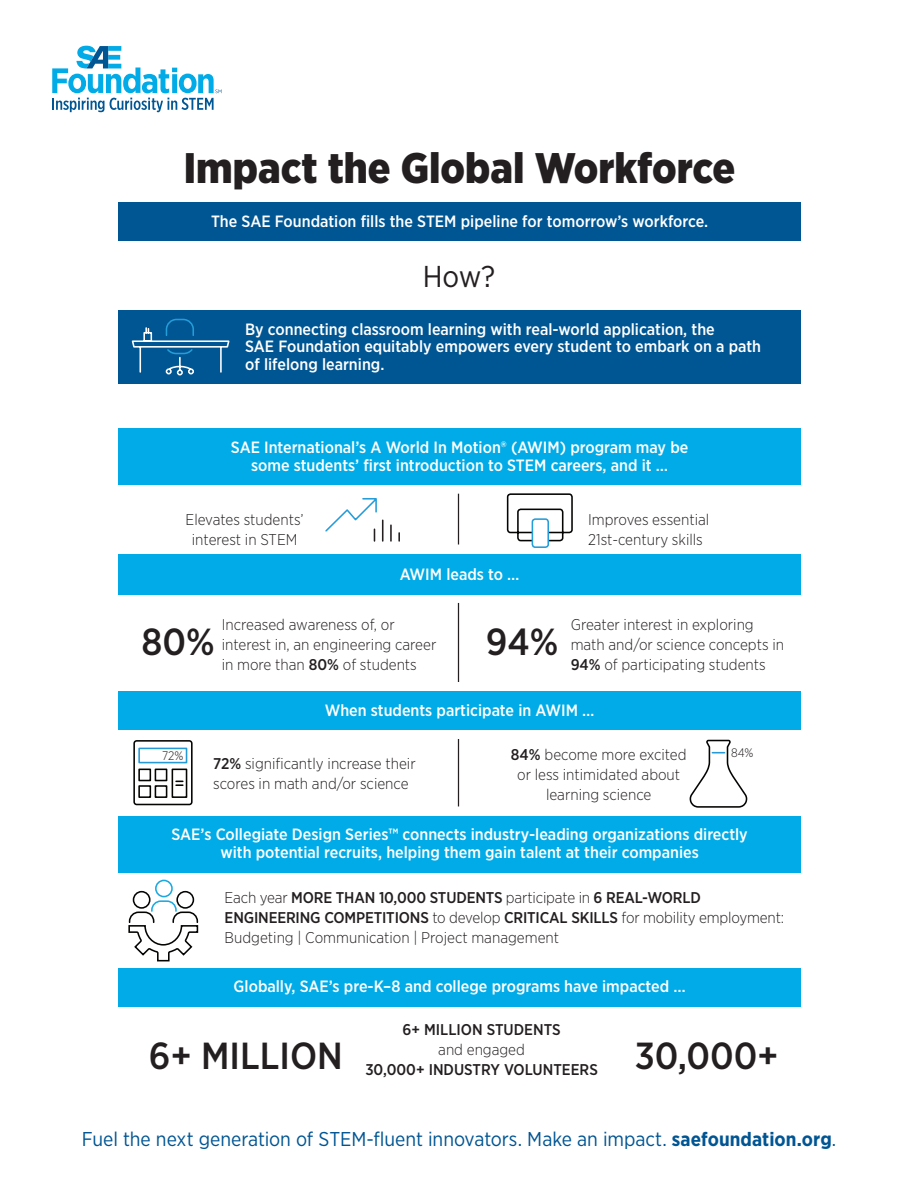
<style>
.page{position:relative;width:918px;height:1188px;background:#fff}
.page>*{position:absolute;margin:0;border:0;box-sizing:border-box;transform-origin:0 0}
.t1{font:900 42.75px "Gotham Narrow";color:#231f20}
.t2{font:500 37.65px "Gotham Narrow";color:#231f20}
.t3{font:30.15px "Gotham Narrow";color:#231f20}
.t4{font:19.95px "Gotham Narrow";color:#005593}
.t5{font:500 16.35px/17.2px "Gotham Narrow";color:#fff;text-align:center}
.t6{font:300 15.6px/20.1px "Gotham Narrow";color:#231f20}
.t7{font:500 15.6px "Gotham Narrow";color:#231f20}
.t8{font:300 12.3px "Gotham Narrow";color:#231f20}
.s1{font-weight:500}
.s2{font-weight:700;font-size:19.5px}
.s3{font-size:19.5px}
</style>
<div class="page">
<div style="left:118px;top:202px;width:683px;height:39px;background:#005593"></div>
<div style="left:118px;top:311px;width:683px;height:73px;background:#005593"></div>
<div style="left:118px;top:429px;width:683px;height:56px;background:#00abe7"></div>
<div style="left:118px;top:554px;width:683px;height:40px;background:#00abe7"></div>
<div style="left:118px;top:691px;width:683px;height:39px;background:#00abe7"></div>
<div style="left:118px;top:816px;width:683px;height:56px;background:#00abe7"></div>
<div style="left:118px;top:968px;width:683px;height:39px;background:#00abe7"></div>
<svg style="left:52px;top:46px;width:170px;height:66px"></svg>
<hr style="left:458px;top:494px;width:1px;height:51px;background:#231f20">
<hr style="left:458px;top:603px;width:1px;height:79px;background:#231f20">
<hr style="left:458px;top:739px;width:1px;height:67px;background:#231f20">
<svg style="left:133px;top:740px;width:60px;height:66px"></svg>
<svg style="left:131px;top:318px;width:99px;height:58px"></svg>
<svg style="left:325px;top:498px;width:52px;height:43px"></svg>
<hr style="left:382px;top:520px;width:2px;height:21px;background:#231f20">
<svg style="left:390px;top:525px;width:2px;height:16px"></svg>
<svg style="left:398px;top:533px;width:2px;height:8px"></svg>
<svg style="left:689px;top:739px;width:59px;height:69px"></svg>
<div style="left:155px;top:880px;width:18px;height:17px;border:2px solid #1ca9e1;border-radius:50%"></div>
<svg style="left:128px;top:890px;width:71px;height:72px"></svg>
<svg style="left:506px;top:493px;width:67px;height:49px"></svg>
<div style="left:532px;top:518px;width:17px;height:30px;border:2px solid #249dd8;border-radius:3px"></div>
<h1 class="t1" style="left:184px;top:139px;width:553px">Impact the Global Workforce</h1>
<p class="t5" style="left:211px;top:212px;width:499px">The SAE Foundation fills the STEM pipeline for tomorrow’s workforce.</p>
<h3 class="t3" style="left:423px;top:257px;width:74px">How?</h3>
<p class="t5" style="left:245px;top:320px;width:517px;text-align:left">By connecting classroom learning with real-world application, the<br>SAE Foundation equitably empowers every student to embark on a path of lifelong learning.</p>
<p class="t5" style="left:231px;top:439px;width:459px">SAE International’s A World In Motion® (AWIM) program may be some students’ first introduction to STEM careers, and it …</p>
<p class="t6" style="left:186px;top:509px;width:120px;text-align:center">Elevates students’ interest in STEM</p>
<p class="t6" style="left:588px;top:509px;width:123px">Improves essential<br>21st-century skills</p>
<p class="t5" style="left:400px;top:565px;width:121px">AWIM leads to …</p>
<p class="t6" style="left:222px;top:614px;width:216px">Increased awareness of, or interest in, an engineering career in more than <span class="s1">80%</span> of students</p>
<p class="t6" style="left:571px;top:614px;width:215px">Greater interest in exploring math and/or science concepts in<br><span class="s1">94%</span> of participating students</p>
<h2 class="t2" style="left:142px;top:618px;width:75px">80%</h2>
<h2 class="t2" style="left:486px;top:618px;width:74px">94%</h2>
<p class="t5" style="left:325px;top:701px;width:271px">When students participate in AWIM …</p>
<p class="t8" style="left:162px;top:748px;width:23px">72%</p>
<p class="t8" style="left:731px;top:746px;width:24px">84%</p>
<p class="t6" style="left:213px;top:753px;width:204px"><span class="s1">72%</span> significantly increase their scores in math and/or science</p>
<p class="t6" style="left:511px;top:744px;width:177px;text-align:center"><span class="s1">84%</span> become more excited or less intimidated about learning science</p>
<p class="t5" style="left:171px;top:826px;width:578px">SAE’s Collegiate Design Series™ connects industry-leading organizations directly with potential recruits, helping them gain talent at their companies</p>
<p class="t6" style="left:225px;top:887px;width:561px">Each year <span class="s1">MORE THAN 10,000 STUDENTS</span> participate in <span class="s1">6 REAL-WORLD<br>ENGINEERING COMPETITIONS</span> to develop <span class="s1">CRITICAL SKILLS</span> for mobility employment:<br>Budgeting | Communication | Project management</p>
<p class="t5" style="left:234px;top:978px;width:453px">Globally, SAE’s pre-K–8 and college programs have impacted …</p>
<p class="t7" style="left:403px;top:1020px;width:159px">6+ MILLION STUDENTS</p>
<p class="t6" style="left:438px;top:1039px;width:88px">and engaged</p>
<p class="t7" style="left:365px;top:1060px;width:234px">30,000+ INDUSTRY VOLUNTEERS</p>
<h2 class="t2" style="left:149px;top:1032px;width:195px">6+ MILLION</h2>
<h2 class="t2" style="left:635px;top:1032px;width:145px">30,000+</h2>
<p class="t4" style="left:82px;top:1126px;width:756px">Fuel the next generation of STEM-fluent innovators. Make an impact. <span class="s2">saefoundation.org</span><span class="s3">.</span></p>
</div>
